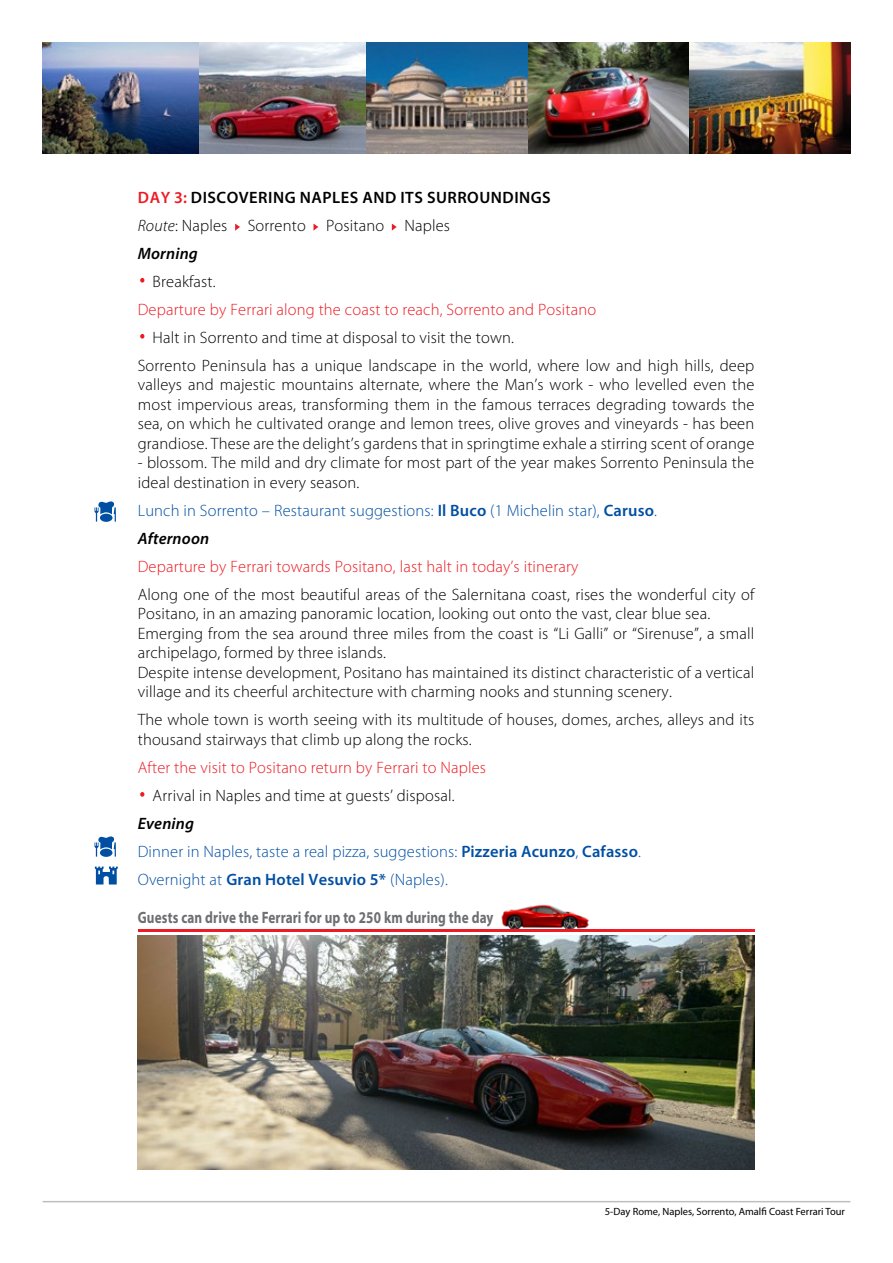
<style>
.page{position:relative;width:893px;height:1263px;background:#fff}
.page>*{position:absolute;margin:0;border:0;box-sizing:border-box;transform-origin:0 0}
.t1{font:300 52.5px "Myriad Pro";color:#ed1b23}
.t2{font:300 16.5px/19.5px "Myriad Pro";letter-spacing:.01em;color:#000}
.t3{font:300 16.5px/28px "Myriad Pro";letter-spacing:.01em;color:#004fa3}
.t4{font:300 16.5px "Myriad Pro";letter-spacing:.01em;color:#ed1b23}
.t5{font:600 16.5px/28px "Myriad Pro";letter-spacing:.03em;color:#000}
.t6{font:700 16.5px "Myriad Pro";letter-spacing:.01em;color:#6d6e71;scale:.8 1}
.t7{font:10.5px "Myriad Pro";color:#000}
.s1{color:#ed1b23}
.s2{font-weight:300;font-style:italic}
.s3{font-weight:300}
.s4{font-style:italic}
.s5{font-weight:600}
.s6{font-weight:600;font-style:italic;color:#000}
</style>
<div class="page">
<hr style="left:43px;top:1201px;width:807px;height:1px;background:#bcbec0">
<svg style="left:235px;top:224px;width:5px;height:7px"></svg>
<svg style="left:313px;top:224px;width:5px;height:7px"></svg>
<svg style="left:392px;top:224px;width:5px;height:7px"></svg>
<img style="left:208px;top:43px;width:477px;height:110px">
<img style="left:685px;top:43px;width:165px;height:110px">
<img style="left:43px;top:43px;width:165px;height:110px">
<img style="left:501px;top:904px;width:88px;height:25px">
<hr style="left:138px;top:929px;width:616px;height:2px;background:#ed1b23">
<img style="left:138px;top:935px;width:617px;height:234px">
<svg style="left:95px;top:866px;width:23px;height:18px"></svg>
<svg style="left:95px;top:501px;width:21px;height:21px"></svg>
<svg style="left:95px;top:836px;width:21px;height:21px"></svg>
<p class="t5" style="left:138px;top:183px;width:415px"><span class="s1">DAY 3:</span> DISCOVERING NAPLES AND ITS SURROUNDINGS<br><span class="s2">Route</span><span class="s3">: Naples Sorrento Positano Naples<br></span><span class="s4">Morning</span></p>
<h1 class="t1" style="left:138px;top:248px;width:11px">·</h1>
<p class="t2" style="left:153px;top:272px;width:65px">Breakfast.</p>
<p class="t4" style="left:138px;top:300px;width:460px">Departure by Ferrari along the coast to reach, Sorrento and Positano</p>
<h1 class="t1" style="left:138px;top:304px;width:11px">·</h1>
<p class="t2" style="left:138px;top:323px;width:618px;line-height:28px;text-indent:15px">Halt in Sorrento and time at disposal to visit the town.<br>Sorrento Peninsula has a unique landscape in the world, where low and high hills, deep</p>
<p class="t2" style="left:138px;top:375px;width:618px;text-align:justify">valleys and majestic mountains alternate, where the Man’s work - who levelled even the most impervious areas, transforming them in the famous terraces degrading towards the sea, on which he cultivated orange and lemon trees, olive groves and vineyards - has been grandiose. These are the delight’s gardens that in springtime exhale a stirring scent of orange</p>
<p class="t2" style="left:138px;top:453px;width:618px">- blossom. The mild and dry climate for most part of the year makes Sorrento Peninsula the ideal destination in every season.</p>
<p class="t3" style="left:138px;top:496px;width:521px">Lunch in Sorrento – Restaurant suggestions: <span class="s5">Il Buco</span> (1 Michelin star), <span class="s5">Caruso</span>.<br><span class="s6">Afternoon</span></p>
<p class="t4" style="left:138px;top:557px;width:442px">Departure by Ferrari towards Positano, last halt in today’s itinerary</p>
<p class="t2" style="left:138px;top:585px;width:618px">Along one of the most beautiful areas of the Salernitana coast, rises the wonderful city of Positano, in an amazing panoramic location, looking out onto the vast, clear blue sea.<br>Emerging from the sea around three miles from the coast is “Li Galli” or “Sirenuse”, a small archipelago, formed by three islands.<br>Despite intense development, Positano has maintained its distinct characteristic of a vertical village and its cheerful architecture with charming nooks and stunning scenery.</p>
<p class="t2" style="left:138px;top:710px;width:618px">The whole town is worth seeing with its multitude of houses, domes, arches, alleys and its thousand stairways that climb up along the rocks.</p>
<p class="t4" style="left:138px;top:758px;width:350px">After the visit to Positano return by Ferrari to Naples</p>
<h1 class="t1" style="left:138px;top:762px;width:11px">·</h1>
<p class="t2" style="left:153px;top:786px;width:303px">Arrival in Naples and time at guests’ disposal.</p>
<p class="t3" style="left:138px;top:809px;width:505px"><span class="s6">Evening<br></span>Dinner in Naples, taste a real pizza, suggestions: <span class="s5">Pizzeria Acunzo</span>, <span class="s5">Cafasso</span>.<br>Overnight at <span class="s5">Gran Hotel Vesuvio 5*</span> (Naples).</p>
<p class="t6" style="left:138px;top:908px;width:446px">Guests can drive the Ferrari for up to 250 km during the day</p>
<p class="t7" style="left:605px;top:1205px;width:242px">5-Day Rome, Naples, Sorrento, Amalfi Coast Ferrari Tour</p>
</div>
